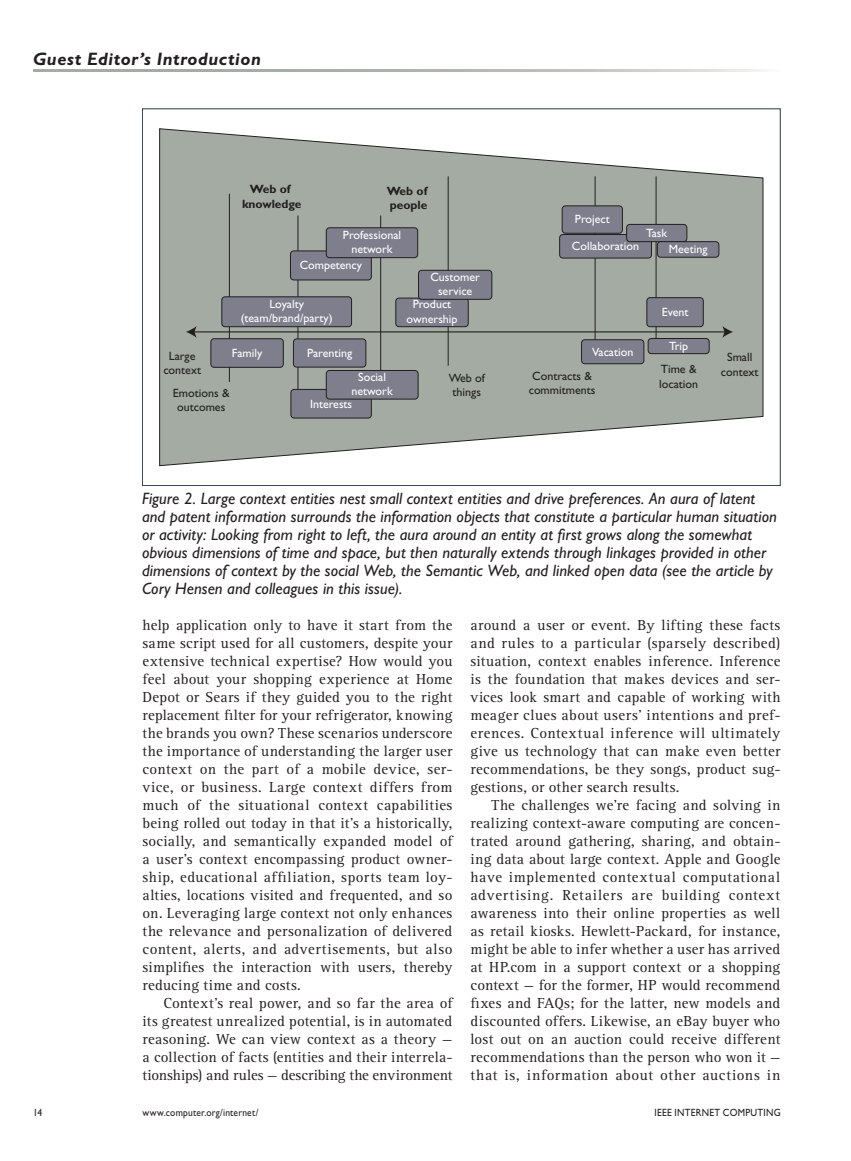
<style>
.page{position:relative;width:851px;height:1161px;background:#fff}
.page>*{position:absolute;margin:0;border:0;box-sizing:border-box;transform-origin:0 0}
.t1{font:italic 700 18px "Gill Sans Std";letter-spacing:.03em;color:#231f20}
.t2{font:italic 16.5px/18px "Gill Sans Std";letter-spacing:.005em;color:#231f20}
.t3{font:15px/18px "Rotis Serif Std";letter-spacing:.02em;color:#231f20;text-align:justify}
.t4{font:12px/14.4px "Gill Sans Std";color:#fff;text-align:center}
.t5{font:12px/14.4px "Gill Sans Std";color:#231f20;text-align:center}
.t6{font:700 12px/14.4px "Gill Sans Std";color:#231f20}
.t7{font:10.5px "Gill Sans Std";letter-spacing:.025em;color:#231f20;scale:.9 1}
</style>
<div class="page">
<svg style="left:159px;top:128px;width:604px;height:338px"></svg>
<div style="left:562px;top:206px;width:60px;height:27px;background:#7e7e8d;border-radius:3px"></div>
<div style="left:561px;top:206px;width:61px;height:28px;border:1px solid #231f20;border-radius:3px"></div>
<div style="left:559px;top:235px;width:92px;height:23px;background:#7e7e8d;border-radius:3px"></div>
<div style="left:559px;top:234px;width:92px;height:24px;border:1px solid #231f20;border-radius:3px"></div>
<div style="left:626px;top:224px;width:60px;height:18px;background:#7e7e8d;border-radius:3px"></div>
<div style="left:626px;top:224px;width:61px;height:18px;border:1px solid #231f20;border-radius:3px"></div>
<div style="left:657px;top:242px;width:61px;height:15px;background:#7e7e8d;border-radius:3px"></div>
<div style="left:657px;top:241px;width:62px;height:17px;border:1px solid #231f20;border-radius:3px"></div>
<hr style="left:193px;top:331px;width:532px;height:1px;background:#231f20">
<svg style="left:722px;top:326px;width:11px;height:12px"></svg>
<svg style="left:186px;top:326px;width:10px;height:12px"></svg>
<hr style="left:229px;top:194px;width:1px;height:188px;background:#231f20">
<hr style="left:297px;top:216px;width:1px;height:174px;background:#231f20">
<hr style="left:380px;top:216px;width:1px;height:183px;background:#231f20">
<hr style="left:448px;top:176px;width:1px;height:190px;background:#231f20">
<div style="left:222px;top:297px;width:129px;height:30px;background:#7e7e8d;border-radius:3px"></div>
<div style="left:221px;top:296px;width:131px;height:31px;border:1px solid #231f20;border-radius:3px"></div>
<div style="left:290px;top:251px;width:81px;height:29px;background:#7e7e8d;border-radius:3px"></div>
<div style="left:290px;top:251px;width:82px;height:29px;border:1px solid #231f20;border-radius:3px"></div>
<div style="left:326px;top:228px;width:91px;height:30px;background:#7e7e8d;border-radius:3px"></div>
<div style="left:326px;top:227px;width:92px;height:31px;border:1px solid #231f20;border-radius:3px"></div>
<div style="left:293px;top:339px;width:73px;height:28px;background:#7e7e8d;border-radius:3px"></div>
<div style="left:293px;top:339px;width:73px;height:28px;border:1px solid #231f20;border-radius:3px"></div>
<div style="left:211px;top:339px;width:72px;height:28px;background:#7e7e8d;border-radius:3px"></div>
<div style="left:210px;top:338px;width:74px;height:30px;border:1px solid #231f20;border-radius:3px"></div>
<div style="left:291px;top:389px;width:80px;height:29px;background:#7e7e8d;border-radius:3px"></div>
<div style="left:290px;top:389px;width:82px;height:29px;border:1px solid #231f20;border-radius:3px"></div>
<div style="left:326px;top:370px;width:92px;height:29px;background:#7e7e8d;border-radius:3px"></div>
<div style="left:326px;top:370px;width:92px;height:29px;border:1px solid #231f20;border-radius:3px"></div>
<div style="left:396px;top:298px;width:72px;height:29px;background:#7e7e8d;border-radius:3px"></div>
<div style="left:395px;top:298px;width:73px;height:29px;border:1px solid #231f20;border-radius:3px"></div>
<div style="left:418px;top:270px;width:74px;height:29px;background:#7e7e8d;border-radius:3px"></div>
<div style="left:418px;top:270px;width:74px;height:30px;border:1px solid #231f20;border-radius:3px"></div>
<div style="left:646px;top:298px;width:57px;height:29px;background:#7e7e8d;border-radius:3px"></div>
<div style="left:646px;top:297px;width:57px;height:30px;border:1px solid #231f20;border-radius:3px"></div>
<div style="left:648px;top:338px;width:61px;height:16px;background:#7e7e8d;border-radius:3px"></div>
<div style="left:647px;top:338px;width:62px;height:16px;border:1px solid #231f20;border-radius:3px"></div>
<div style="left:581px;top:340px;width:63px;height:24px;background:#7e7e8d;border-radius:3px"></div>
<div style="left:581px;top:339px;width:63px;height:25px;border:1px solid #231f20;border-radius:3px"></div>
<p class="t1" style="left:33px;top:48px;width:229px">Guest Editor’s Introduction</p>
<p class="t6" style="left:242px;top:182px;width:61px;text-align:center">Web of knowledge</p>
<p class="t6" style="left:386px;top:184px;width:42px">Web of people</p>
<p class="t4" style="left:343px;top:228px;width:60px">Professional network</p>
<p class="t4" style="left:300px;top:258px;width:64px">Competency</p>
<p class="t4" style="left:241px;top:297px;width:93px">Loyalty (team/brand/party)</p>
<p class="t4" style="left:430px;top:270px;width:51px">Customer service</p>
<p class="t4" style="left:406px;top:297px;width:52px">Product ownership</p>
<p class="t4" style="left:575px;top:212px;width:36px">Project</p>
<p class="t4" style="left:646px;top:226px;width:23px">Task</p>
<p class="t4" style="left:572px;top:239px;width:69px">Collaboration</p>
<p class="t4" style="left:668px;top:242px;width:40px">Meeting</p>
<p class="t4" style="left:661px;top:305px;width:28px">Event</p>
<p class="t4" style="left:232px;top:346px;width:32px">Family</p>
<p class="t4" style="left:307px;top:346px;width:47px">Parenting</p>
<p class="t4" style="left:310px;top:396px;width:44px">Interests</p>
<p class="t5" style="left:163px;top:349px;width:39px">Large context</p>
<p class="t4" style="left:351px;top:370px;width:43px">Social network</p>
<p class="t5" style="left:173px;top:386px;width:58px">Emotions &amp; outcomes</p>
<p class="t4" style="left:592px;top:344px;width:43px">Vacation</p>
<p class="t4" style="left:669px;top:339px;width:21px">Trip</p>
<p class="t5" style="left:449px;top:371px;width:38px">Web of things</p>
<p class="t5" style="left:528px;top:369px;width:68px;text-align:left">Contracts &amp; commitments</p>
<p class="t5" style="left:659px;top:362px;width:40px;text-align:left">Time &amp; location</p>
<p class="t5" style="left:721px;top:350px;width:39px">Small context</p>
<p class="t2" style="left:142px;top:490px;width:636px">Figure 2. Large context entities nest small context entities and drive preferences. An aura of latent and patent information surrounds the information objects that constitute a particular human situation or activity: Looking from right to left, the aura around an entity at first grows along the somewhat obvious dimensions of time and space, but then naturally extends through linkages provided in other dimensions of context by the social Web, the Semantic Web, and linked open data (see the article by Cory Hensen and colleagues in this issue).</p>
<p class="t3" style="left:142px;top:616px;width:311px">help application only to have it start from the same script used for all customers, despite your extensive technical expertise? How would you feel about your shopping experience at Home Depot or Sears if they guided you to the right replacement filter for your refrigerator, knowing the brands you own? These scenarios underscore the importance of understanding the larger user context on the part of a mobile device, ser&shy;vice, or business. Large context differs from much of the situational context capabilities being rolled out today in that it’s a historically, socially, and semantically expanded model of a user’s context encompassing product owner&shy;ship, educational affiliation, sports team loy&shy;alties, locations visited and frequented, and so on. Leveraging large context not only enhances the relevance and personalization of delivered content, alerts, and advertisements, but also simplifies the interaction with users, thereby reducing time and costs.</p>
<p class="t3" style="left:142px;top:994px;width:311px;text-indent:21px">Context’s real power, and so far the area of its greatest unrealized potential, is in automated reasoning. We can view context as a theory — a collection of facts (entities and their interrela&shy;tionships) and rules — describing the environment</p>
<p class="t3" style="left:470px;top:616px;width:311px">around a user or event. By lifting these facts and rules to a particular (sparsely described) situation, context enables inference. Inference is the foundation that makes devices and ser&shy;vices look smart and capable of working with meager clues about users’ intentions and pref&shy;erences. Contextual inference will ultimately give us technology that can make even better recommendations, be they songs, product sug&shy;gestions, or other search results.</p>
<p class="t3" style="left:470px;top:796px;width:311px;text-indent:21px">The challenges we’re facing and solving in realizing context-aware computing are concen&shy;trated around gathering, sharing, and obtain&shy;ing data about large context. Apple and Google have implemented contextual computational advertising. Retailers are building context awareness into their online properties as well as retail kiosks. Hewlett-Packard, for instance, might be able to infer whether a user has arrived at HP.com in a support context or a shopping context — for the former, HP would recommend fixes and FAQs; for the latter, new models and discounted offers. Likewise, an eBay buyer who lost out on an auction could receive different recommendations than the person who won it — that is, information about other auctions in</p>
<p class="t7" style="left:33px;top:1106px;width:12px">14</p>
<p class="t7" style="left:143px;top:1106px;width:130px">www.computer.org/internet/</p>
<p class="t7" style="left:654px;top:1106px;width:142px">IEEE INTERNET COMPUTING</p>
</div>
